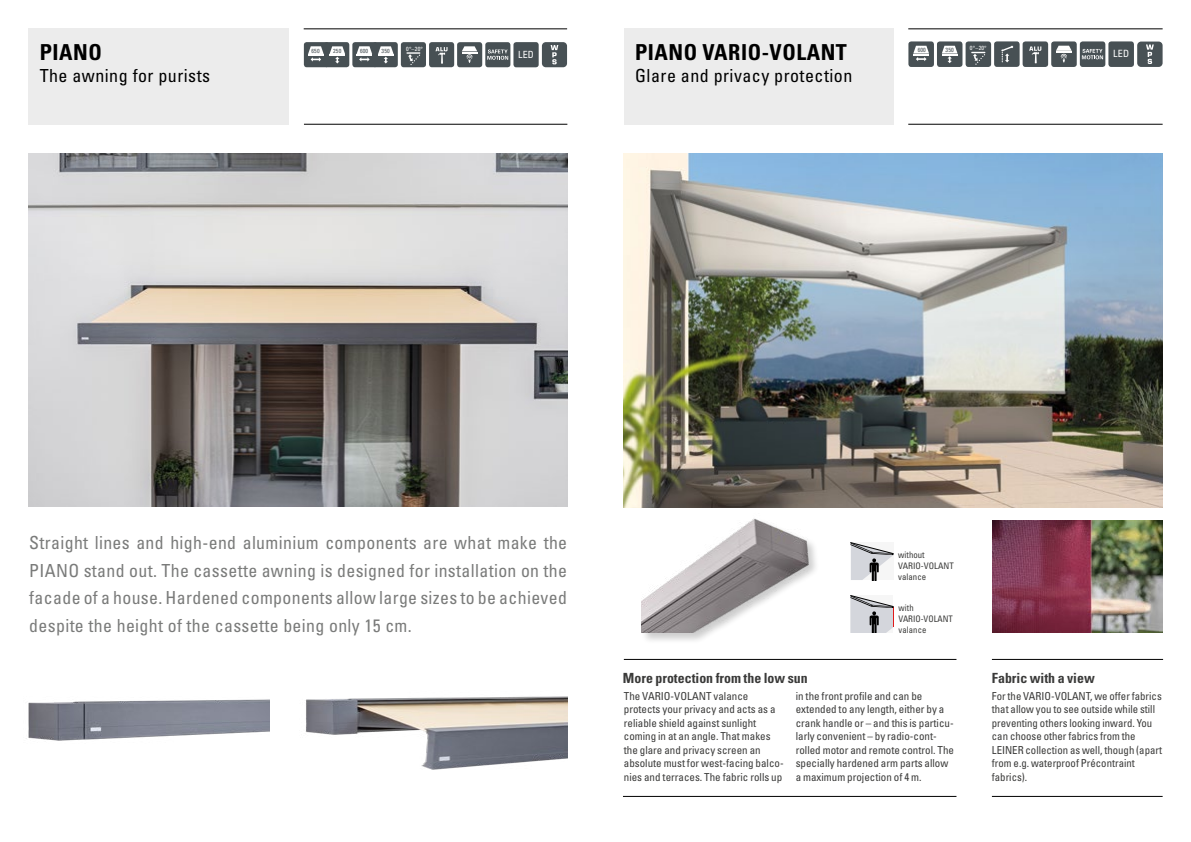
<style>
.page{position:relative;width:1191px;height:842px;background:#fff}
.page>*{position:absolute;margin:0;border:0;box-sizing:border-box;transform-origin:0 0}
.t1{font:700 condensed 22px "Univers LT Std";letter-spacing:.025em;color:#000}
.t2{font:condensed 18px/27.8px "Univers LT Std";letter-spacing:.02em;color:#7a7b7a;text-align:justify}
.t3{font:condensed 18px "Univers LT Std";letter-spacing:.025em;color:#000}
.t4{font:700 condensed 14px "Univers LT Std";color:#3a3a39}
.t5{font:condensed 11px/13.5px "Univers LT Std";color:#3a3a39}
.t6{font:condensed 10px "Univers LT Std";color:#fff}
.t7{font:condensed 9.9px "Univers LT Std";color:#fff}
.t8{font:condensed 9px/11px "Univers LT Std";color:#3a3a39}
.t9{font:condensed 9px/11px "Univers LT Std";color:#3a3a39;scale:.96 1}
.t10{font:condensed 6px "Univers LT Std";color:#fff}
.t11{font:condensed 6px "Univers LT Std";letter-spacing:.025em;color:#475054}
.t12{font:condensed 5.9px "Univers LT Std";letter-spacing:.025em;color:#475054}
</style>
<div class="page">
<div style="left:28px;top:28px;width:261px;height:97px;background:#ececec"></div>
<div style="left:624px;top:28px;width:269px;height:97px;background:#ececec"></div>
<img style="left:29px;top:154px;width:538px;height:353px">
<img style="left:624px;top:153px;width:538px;height:354px">
<hr style="left:304px;top:28px;width:263px;height:1px;background:#000">
<hr style="left:304px;top:124px;width:263px;height:1px;background:#000">
<hr style="left:908px;top:28px;width:254px;height:1px;background:#000">
<hr style="left:908px;top:124px;width:254px;height:1px;background:#000">
<svg style="left:851px;top:542px;width:42px;height:38px"></svg>
<svg style="left:850px;top:595px;width:43px;height:38px;background:#bbbcc1"></svg>
<hr style="left:624px;top:659px;width:332px;height:1px;background:#000">
<hr style="left:992px;top:659px;width:171px;height:1px;background:#000">
<hr style="left:992px;top:796px;width:170px;height:1px;background:#000">
<hr style="left:623px;top:796px;width:333px;height:1px;background:#000">
<div style="left:640px;top:517px;width:179px;height:127px;background:#000;opacity:.2"></div>
<img style="left:642px;top:497px;width:182px;height:136px">
<img style="left:26px;top:699px;width:243px;height:42px">
<img style="left:305px;top:696px;width:262px;height:74px">
<div style="left:429px;top:42px;width:25px;height:25px;background:#475054;border-radius:3px"></div>
<svg style="left:435px;top:47px;width:12px;height:17px"></svg>
<div style="left:457px;top:42px;width:25px;height:25px;background:#475054;border-radius:3px"></div>
<svg style="left:462px;top:46px;width:15px;height:17px"></svg>
<div style="left:485px;top:42px;width:25px;height:25px;background:#475054;border-radius:3px"></div>
<svg style="left:487px;top:49px;width:21px;height:11px"></svg>
<div style="left:401px;top:42px;width:25px;height:25px;background:#475054;border-radius:3px"></div>
<svg style="left:406px;top:52px;width:14px;height:13px"></svg>
<div style="left:304px;top:42px;width:25px;height:25px;background:#475054;border-radius:3px"></div>
<div style="left:324px;top:42px;width:25px;height:25px;background:#475054;border-radius:3px"></div>
<svg style="left:308px;top:46px;width:37px;height:18px"></svg>
<div style="left:352px;top:42px;width:25px;height:25px;background:#475054;border-radius:3px"></div>
<div style="left:373px;top:42px;width:25px;height:25px;background:#475054;border-radius:3px"></div>
<svg style="left:356px;top:46px;width:16px;height:16px"></svg>
<svg style="left:378px;top:46px;width:15px;height:18px"></svg>
<div style="left:513px;top:42px;width:25px;height:25px;background:#475054;border-radius:3px"></div>
<div style="left:542px;top:42px;width:25px;height:25px;background:#485155;border-radius:4px"></div>
<svg style="left:550px;top:45px;width:8px;height:19px"></svg>
<div style="left:1079px;top:41px;width:26px;height:26px;background:#475054;border-radius:3px"></div>
<svg style="left:1081px;top:48px;width:22px;height:12px"></svg>
<div style="left:1022px;top:41px;width:26px;height:26px;background:#475054;border-radius:3px"></div>
<svg style="left:1029px;top:46px;width:12px;height:17px"></svg>
<div style="left:1051px;top:41px;width:25px;height:26px;background:#475054;border-radius:3px"></div>
<svg style="left:1056px;top:46px;width:15px;height:17px"></svg>
<div style="left:965px;top:41px;width:26px;height:26px;background:#475054;border-radius:3px"></div>
<svg style="left:971px;top:52px;width:14px;height:13px"></svg>
<div style="left:908px;top:41px;width:26px;height:26px;background:#475054;border-radius:3px"></div>
<svg style="left:913px;top:46px;width:16px;height:15px"></svg>
<div style="left:937px;top:41px;width:25px;height:26px;background:#475054;border-radius:3px"></div>
<svg style="left:941px;top:46px;width:16px;height:17px"></svg>
<div style="left:994px;top:41px;width:25px;height:26px;background:#475054;border-radius:3px"></div>
<svg style="left:1001px;top:46px;width:12px;height:16px"></svg>
<div style="left:1108px;top:41px;width:26px;height:26px;background:#475054;border-radius:3px"></div>
<div style="left:1137px;top:42px;width:25px;height:25px;background:#485155;border-radius:4px"></div>
<svg style="left:1146px;top:44px;width:7px;height:20px"></svg>
<img style="left:992px;top:521px;width:170px;height:112px">
<h1 class="t1" style="left:40px;top:39px;width:64px">PIANO</h1>
<h2 class="t3" style="left:40px;top:64px;width:172px">The awning for purists</h2>
<p class="t10" style="left:406px;top:45px;width:18px">0°–20°</p>
<p class="t12" style="left:311px;top:47px;width:10px">650</p>
<p class="t12" style="left:333px;top:47px;width:10px">250</p>
<p class="t12" style="left:360px;top:47px;width:10px">600</p>
<p class="t12" style="left:381px;top:47px;width:10px">350</p>
<p class="t7" style="left:518px;top:48px;width:17px">LED</p>
<h1 class="t1" style="left:635px;top:39px;width:213px">PIANO VARIO-VOLANT</h1>
<h2 class="t3" style="left:635px;top:64px;width:219px">Glare and privacy protection</h2>
<p class="t10" style="left:970px;top:44px;width:18px">0°–20°</p>
<p class="t11" style="left:917px;top:46px;width:10px">600</p>
<p class="t11" style="left:945px;top:46px;width:10px">350</p>
<p class="t6" style="left:1113px;top:47px;width:18px">LED</p>
<p class="t2" style="left:29px;top:528px;width:539px">Straight lines and high-end aluminium components are what make the PIANO stand out. The cassette awning is designed for installation on the facade of a house. Hardened components allow large sizes to be achieved despite the height of the cassette being only 15 cm.</p>
<p class="t8" style="left:898px;top:549px;width:57px">without<br>VARIO-VOLANT valance</p>
<p class="t9" style="left:898px;top:602px;width:58px">with<br>VARIO-VOLANT valance</p>
<p class="t4" style="left:623px;top:670px;width:186px">More protection from the low sun</p>
<p class="t4" style="left:992px;top:670px;width:104px">Fabric with a view</p>
<p class="t5" style="left:992px;top:689px;width:172px">For the VARIO-VOLANT, we offer fabrics that allow you to see outside while still preventing others looking inward. You can choose other fabrics from the LEINER collection as well, though (apart from e.g. waterproof Précontraint fabrics).</p>
<p class="t5" style="left:624px;top:689px;width:161px">The VARIO-VOLANT valance protects your privacy and acts as a reliable shield against sunlight coming in at an angle. That makes the glare and privacy screen an absolute must for west-facing balco&shy;nies and terraces. The fabric rolls up</p>
<p class="t5" style="left:795px;top:689px;width:160px">in the front profile and can be extended to any length, either by a crank handle or – and this is particu&shy;larly convenient – by radio-cont&shy;rolled motor and remote control. The specially hardened arm parts allow a maximum projection of 4 m.</p>
</div>
